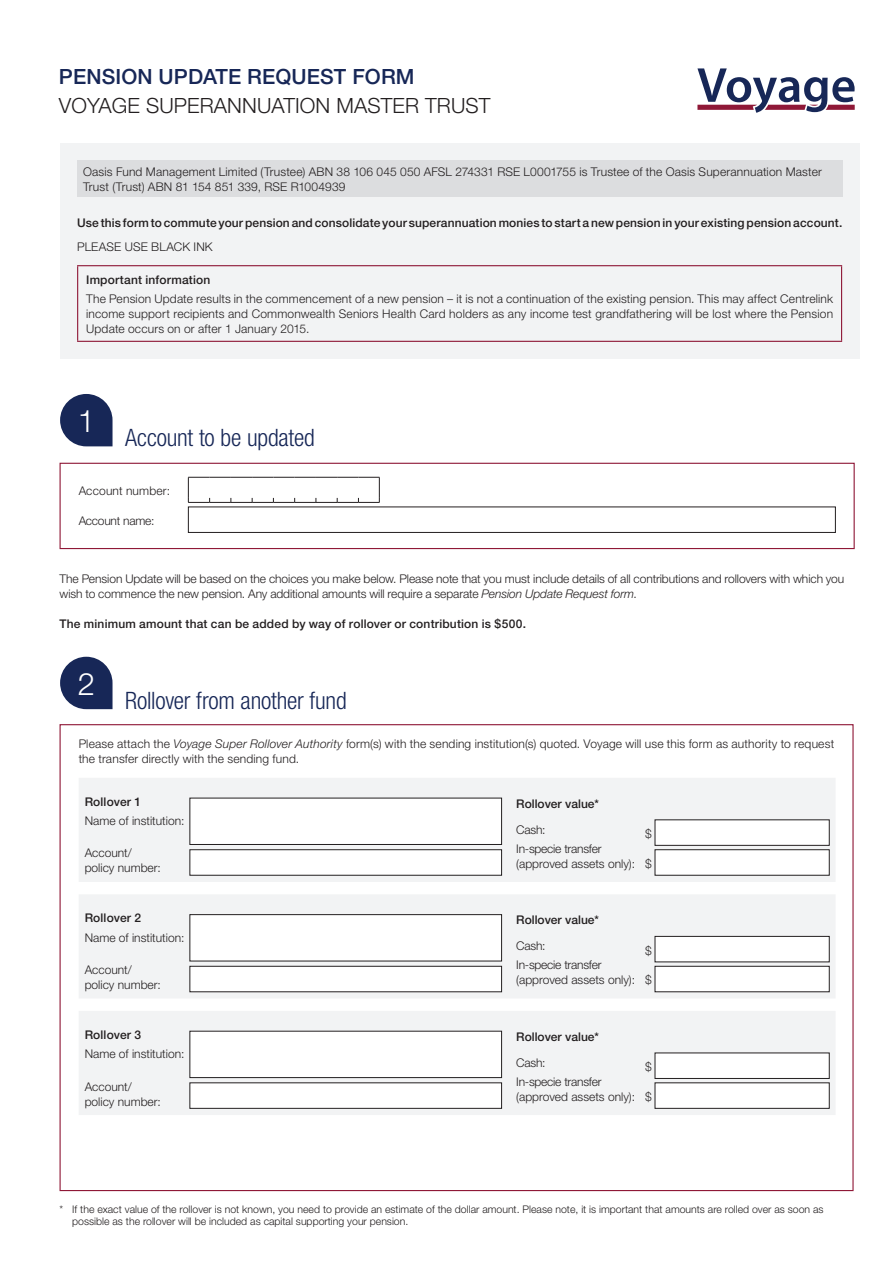
<style>
.page{position:relative;width:893px;height:1263px;background:#fff}
.page>*{position:absolute;margin:0;border:0;box-sizing:border-box;transform-origin:0 0}
.t1{font:300 30.9px "Helvetica Neue";color:#fff}
.t2{font:300 condensed 24px "Helvetica Neue";letter-spacing:-.01em;color:#172757}
.t3{font:300 21px "Helvetica Neue";letter-spacing:.005em;color:#231f20}
.t4{font:500 21px "Helvetica Neue";letter-spacing:.005em;color:#172757}
.t5{font:300 12px/15px "Helvetica Neue";color:#231f20}
.t6{font:500 12px "Helvetica Neue";letter-spacing:.01em;color:#231f20}
.t7{font:300 12px/19.2px "Helvetica Neue";letter-spacing:-.02em;color:#231f20}
.t8{font:300 10.5px/12px "Helvetica Neue";color:#231f20}
.s1{font-style:italic}
</style>
<div class="page">
<svg style="left:60px;top:394px;width:53px;height:52px;background:#3e4b73"></svg>
<div style="left:60px;top:463px;width:795px;height:86px;border:1px solid #8f1837"></div>
<svg style="left:188px;top:477px;width:192px;height:26px"></svg>
<div style="left:188px;top:507px;width:648px;height:26px;border:1px solid #231f20"></div>
<div style="left:79px;top:778px;width:756px;height:104px;background:#f2f3f4"></div>
<div style="left:190px;top:798px;width:312px;height:46px;background:#fff"></div>
<div style="left:190px;top:798px;width:312px;height:47px;border:1px solid #231f20"></div>
<div style="left:190px;top:850px;width:312px;height:25px;background:#fff"></div>
<div style="left:190px;top:849px;width:312px;height:26px;border:1px solid #231f20"></div>
<div style="left:655px;top:820px;width:174px;height:25px;background:#fff"></div>
<div style="left:655px;top:850px;width:174px;height:25px;background:#fff"></div>
<div style="left:655px;top:849px;width:174px;height:26px;border:1px solid #231f20"></div>
<div style="left:79px;top:895px;width:756px;height:103px;background:#f2f3f4"></div>
<div style="left:190px;top:915px;width:312px;height:46px;background:#fff"></div>
<div style="left:190px;top:914px;width:312px;height:47px;border:1px solid #231f20"></div>
<div style="left:190px;top:966px;width:312px;height:26px;background:#fff"></div>
<div style="left:190px;top:966px;width:312px;height:26px;border:1px solid #231f20"></div>
<div style="left:655px;top:936px;width:174px;height:26px;background:#fff"></div>
<div style="left:655px;top:936px;width:174px;height:26px;border:1px solid #231f20"></div>
<div style="left:655px;top:966px;width:174px;height:26px;background:#fff"></div>
<div style="left:655px;top:966px;width:174px;height:26px;border:1px solid #231f20"></div>
<div style="left:79px;top:1011px;width:756px;height:104px;background:#f2f3f4"></div>
<div style="left:190px;top:1031px;width:312px;height:46px;background:#fff"></div>
<div style="left:190px;top:1031px;width:312px;height:47px;border:1px solid #231f20"></div>
<div style="left:190px;top:1083px;width:312px;height:25px;background:#fff"></div>
<div style="left:655px;top:1053px;width:174px;height:25px;background:#fff"></div>
<div style="left:655px;top:1053px;width:174px;height:26px;border:1px solid #231f20"></div>
<div style="left:655px;top:1083px;width:174px;height:25px;background:#fff"></div>
<svg style="left:60px;top:657px;width:53px;height:52px;background:#3d4a72"></svg>
<div style="left:60px;top:143px;width:799px;height:216px;background:#f2f3f4"></div>
<div style="left:77px;top:160px;width:765px;height:37px;background:#dcdddf"></div>
<hr style="left:77px;top:265px;width:765px;height:1px;background:#8f1837">
<hr style="left:77px;top:266px;width:1px;height:75px;background:#8f1837">
<hr style="left:841px;top:266px;width:1px;height:75px;background:#8f1837">
<hr style="left:77px;top:341px;width:765px;height:1px;background:#8f1837">
<svg style="left:697px;top:68px;width:158px;height:45px"></svg>
<h3 class="t4" style="left:59px;top:64px;width:357px">PENSION UPDATE REQUEST FORM</h3>
<h3 class="t3" style="left:59px;top:92px;width:433px">VOYAGE SUPERANNUATION MASTER TRUST</h3>
<p class="t5" style="left:83px;top:164px;width:740px">Oasis Fund Management Limited (Trustee) ABN 38 106 045 050 AFSL 274331 RSE L0001755 is Trustee of the Oasis Superannuation Master<br>Trust (Trust) ABN 81 154 851 339, RSE R1004939</p>
<p class="t6" style="left:77px;top:216px;width:767px">Use this form to commute your pension and consolidate your superannuation monies to start a new pension in your existing pension account.</p>
<p class="t5" style="left:77px;top:239px;width:137px">PLEASE USE BLACK INK</p>
<p class="t6" style="left:86px;top:272px;width:126px">Important information</p>
<p class="t5" style="left:86px;top:291px;width:748px;text-align:justify">The Pension Update results in the commencement of a new pension – it is not a continuation of the existing pension. This may affect Centrelink income support recipients and Commonwealth Seniors Health Card holders as any income test grandfathering will be lost where the Pension Update occurs on or after 1 January 2015.</p>
<h1 class="t1" style="left:78px;top:402px;width:19px">1</h1>
<h2 class="t2" style="left:125px;top:424px;width:191px">Account to be updated</h2>
<p class="t5" style="left:79px;top:483px;width:93px">Account number:</p>
<p class="t7" style="left:79px;top:511px;width:77px">Account name:</p>
<p class="t5" style="left:60px;top:571px;width:786px">The Pension Update will be based on the choices you make below. Please note that you must include details of all contributions and rollovers with which you wish to commence the new pension. Any additional amounts will require a separate <span class="s1">Pension Update Request form</span>.</p>
<p class="t6" style="left:60px;top:616px;width:468px">The minimum amount that can be added by way of rollover or contribution is $500.</p>
<h1 class="t1" style="left:78px;top:665px;width:19px">2</h1>
<h2 class="t2" style="left:125px;top:687px;width:223px">Rollover from another fund</h2>
<p class="t5" style="left:79px;top:736px;width:757px">Please attach the <span class="s1">Voyage Super Rollover Authority</span> form(s) with the sending institution(s) quoted. Voyage will use this form as authority to request the transfer directly with the sending fund.</p>
<p class="t6" style="left:85px;top:794px;width:58px">Rollover 1</p>
<p class="t5" style="left:85px;top:813px;width:101px">Name of institution:</p>
<p class="t5" style="left:85px;top:845px;width:78px">Account/ policy number:</p>
<p class="t6" style="left:516px;top:796px;width:84px">Rollover value*</p>
<p class="t7" style="left:516px;top:819px;width:87px">Cash:<br>In-specie transfer</p>
<p class="t5" style="left:516px;top:856px;width:120px">(approved assets only):</p>
<p class="t5" style="left:645px;top:826px;width:8px">$</p>
<p class="t5" style="left:645px;top:856px;width:8px">$</p>
<p class="t6" style="left:85px;top:911px;width:58px">Rollover 2</p>
<p class="t5" style="left:85px;top:930px;width:101px">Name of institution:</p>
<p class="t5" style="left:85px;top:962px;width:78px">Account/ policy number:</p>
<p class="t6" style="left:85px;top:1027px;width:58px">Rollover 3</p>
<p class="t5" style="left:85px;top:1046px;width:101px">Name of institution:</p>
<p class="t5" style="left:85px;top:1078px;width:78px">Account/ policy number:</p>
<p class="t6" style="left:516px;top:913px;width:84px">Rollover value*</p>
<p class="t7" style="left:516px;top:936px;width:87px">Cash:<br>In-specie transfer</p>
<p class="t5" style="left:516px;top:972px;width:120px">(approved assets only):</p>
<p class="t5" style="left:645px;top:942px;width:8px">$</p>
<p class="t5" style="left:645px;top:972px;width:8px">$</p>
<p class="t6" style="left:516px;top:1029px;width:84px">Rollover value*</p>
<p class="t7" style="left:516px;top:1053px;width:87px">Cash:<br>In-specie transfer</p>
<p class="t5" style="left:516px;top:1089px;width:120px">(approved assets only):</p>
<p class="t5" style="left:645px;top:1059px;width:8px">$</p>
<p class="t5" style="left:645px;top:1089px;width:8px">$</p>
<p class="t8" style="left:72px;top:1203px;width:753px;text-indent:-13px">* If the exact value of the rollover is not known, you need to provide an estimate of the dollar amount. Please note, it is important that amounts are rolled over as soon as possible as the rollover will be included as capital supporting your pension.</p>
</div>
